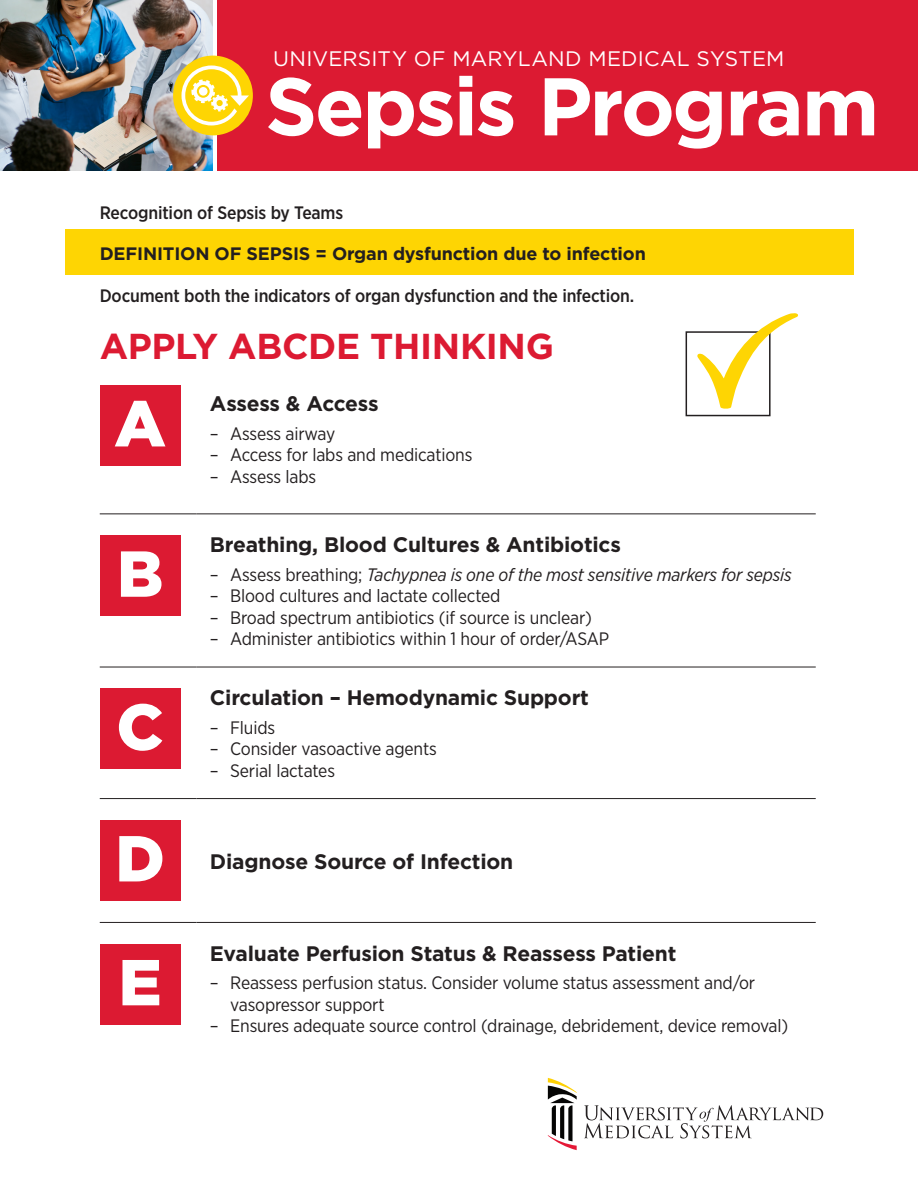
<style>
.page{position:relative;width:918px;height:1188px;background:#fff}
.page>*{position:absolute;margin:0;border:0;box-sizing:border-box;transform-origin:0 0}
.t1{font:700 81.6px "Gotham";letter-spacing:-.03em;color:#fff}
.t2{font:900 64.8px "Gotham";color:#fff}
.t3{font:700 36px "Gotham";letter-spacing:-.01em;color:#dc1a32}
.t4{font:700 21px "Gotham";letter-spacing:-.01em;color:#231f20}
.t5{font:21px "Gotham";letter-spacing:.01em;color:#fff}
.t6{font:18px/21.6px "Gotham Narrow";letter-spacing:-.01em;color:#231f20}
.t7{font:500 18px "Gotham Narrow";letter-spacing:-.01em;color:#231f20}
.t8{font:italic 18px "Gotham Narrow";letter-spacing:-.01em;color:#231f20}
.t9{font:700 18px "Gotham";letter-spacing:-.01em;color:#231f20}
.s1{font-style:normal}
</style>
<div class="page">
<img style="left:0;top:0;width:213px;height:171px">
<div style="left:218px;top:0;width:700px;height:171px;background:#dc1a32"></div>
<div style="left:173px;top:56px;width:80px;height:79px;background:#fed503;border-radius:50%"></div>
<svg style="left:182px;top:65px;width:67px;height:60px"></svg>
<svg style="left:584px;top:1105px;width:239px;height:33px"></svg>
<svg style="left:548px;top:1078px;width:29px;height:72px"></svg>
<div style="left:65px;top:230px;width:788px;height:45px;background:#fed503"></div>
<hr style="left:100px;top:513px;width:96px;height:1px;background:#231f20">
<hr style="left:196px;top:513px;width:620px;height:1px;background:#231f20">
<hr style="left:100px;top:667px;width:96px;height:1px;background:#231f20">
<hr style="left:196px;top:667px;width:620px;height:1px;background:#231f20">
<hr style="left:100px;top:798px;width:96px;height:1px;background:#231f20">
<hr style="left:196px;top:798px;width:620px;height:1px;background:#231f20">
<hr style="left:100px;top:922px;width:96px;height:1px;background:#231f20">
<hr style="left:196px;top:922px;width:620px;height:1px;background:#231f20">
<div style="left:100px;top:385px;width:80px;height:81px;background:#dc1a32"></div>
<div style="left:100px;top:535px;width:80px;height:81px;background:#dc1a32"></div>
<div style="left:100px;top:689px;width:80px;height:80px;background:#dc1a32"></div>
<div style="left:100px;top:820px;width:80px;height:81px;background:#dc1a32"></div>
<div style="left:100px;top:944px;width:80px;height:81px;background:#dc1a32"></div>
<div style="left:686px;top:331px;width:85px;height:85px;border:2px solid #231f20"></div>
<svg style="left:697px;top:313px;width:101px;height:96px"></svg>
<p class="t5" style="left:273px;top:45px;width:513px">UNIVERSITY OF MARYLAND MEDICAL SYSTEM</p>
<p class="t1" style="left:265px;top:52px;width:616px">Sepsis Program</p>
<p class="t7" style="left:100px;top:201px;width:245px">Recognition of Sepsis by Teams</p>
<p class="t9" style="left:100px;top:242px;width:548px">DEFINITION OF SEPSIS = Organ dysfunction due to infection</p>
<p class="t7" style="left:100px;top:284px;width:536px">Document both the indicators of organ dysfunction and the infection.</p>
<p class="t3" style="left:100px;top:322px;width:456px">APPLY ABCDE THINKING</p>
<p class="t2" style="left:114px;top:379px;width:53px">A</p>
<p class="t4" style="left:210px;top:390px;width:170px">Assess &amp; Access</p>
<p class="t6" style="left:210px;top:422px;width:127px">– Assess airway</p>
<p class="t6" style="left:210px;top:444px;width:264px">– Access for labs and medications</p>
<p class="t6" style="left:210px;top:465px;width:108px">– Assess labs</p>
<p class="t2" style="left:117px;top:529px;width:48px">B</p>
<p class="t2" style="left:116px;top:682px;width:49px">C</p>
<p class="t2" style="left:115px;top:814px;width:51px">D</p>
<p class="t2" style="left:118px;top:938px;width:45px">E</p>
<p class="t4" style="left:210px;top:531px;width:413px">Breathing, Blood Cultures &amp; Antibiotics</p>
<p class="t8" style="left:210px;top:563px;width:583px"><span class="s1">– Assess breathing;</span> Tachypnea is one of the most sensitive markers for sepsis</p>
<p class="t6" style="left:210px;top:585px;width:292px">– Blood cultures and lactate collected</p>
<p class="t6" style="left:210px;top:606px;width:384px">– Broad spectrum antibiotics (if source is unclear)</p>
<p class="t6" style="left:210px;top:628px;width:401px">– Administer antibiotics within 1 hour of order/ASAP</p>
<p class="t4" style="left:210px;top:684px;width:381px">Circulation – Hemodynamic Support</p>
<p class="t6" style="left:210px;top:716px;width:67px">– Fluids</p>
<p class="t6" style="left:210px;top:738px;width:228px">– Consider vasoactive agents</p>
<p class="t6" style="left:210px;top:759px;width:127px">– Serial lactates</p>
<p class="t4" style="left:210px;top:848px;width:305px">Diagnose Source of Infection</p>
<p class="t4" style="left:210px;top:939px;width:468px">Evaluate Perfusion Status &amp; Reassess Patient</p>
<p class="t6" style="left:230px;top:972px;width:527px;text-indent:-20px">– Reassess perfusion status. Consider volume status assessment and/or vasopressor support</p>
<p class="t6" style="left:210px;top:1015px;width:580px">– Ensures adequate source control (drainage, debridement, device removal)</p>
</div>
